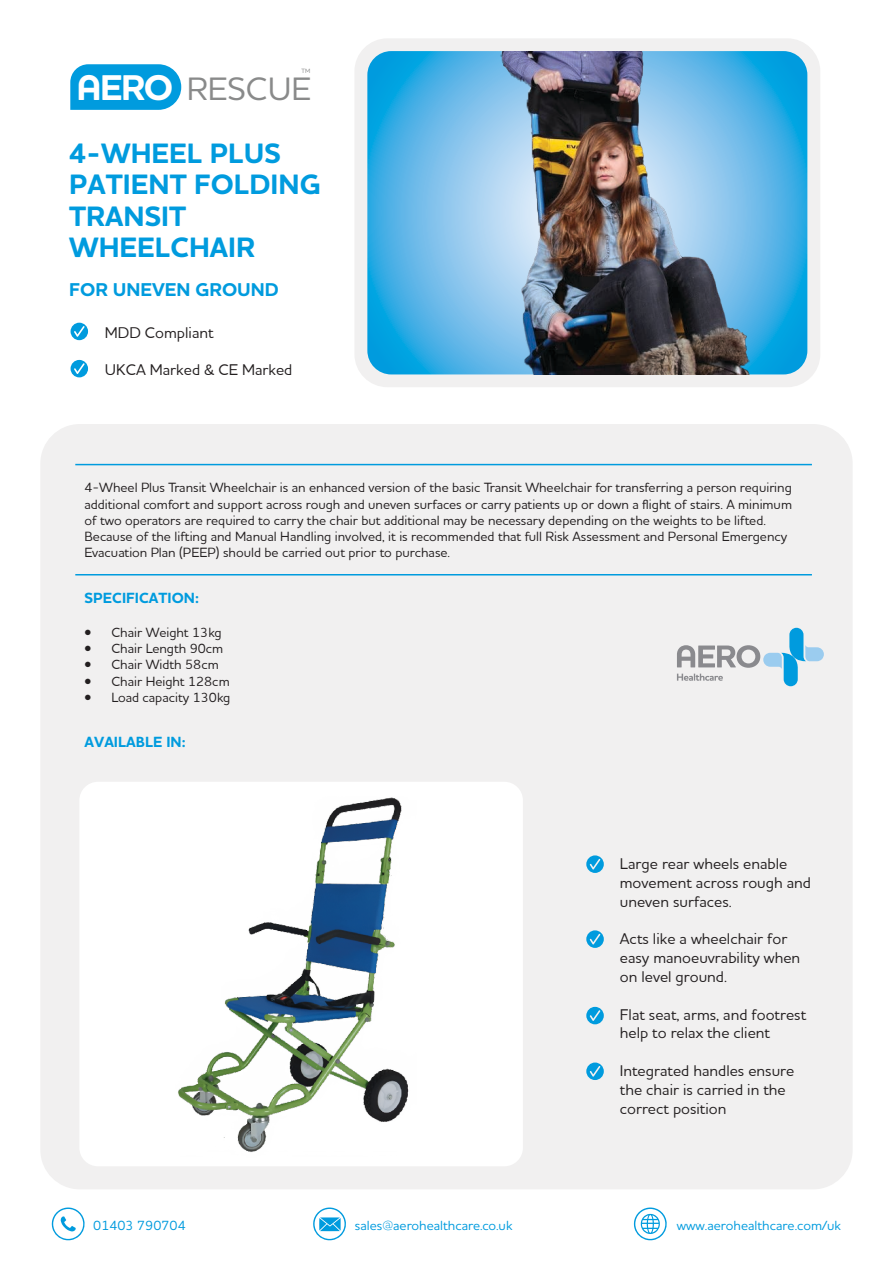
<style>
.page{position:relative;width:893px;height:1263px;background:#fff}
.page>*{position:absolute;margin:0;border:0;box-sizing:border-box;transform-origin:0 0}
.t1{font:500 33px "Houschka Pro";color:#898a8a}
.t2{font:700 28.5px/31.5px "Houschka Pro";color:#009bde}
.t3{font:700 18.9px "Houschka Pro";color:#009bde}
.t4{font:500 15.6px/18.8px "Houska Pro Aero";color:#231f20}
.t5{font:700 15px "Houschka Pro";color:#009bde}
.t6{font:500 13.5px/16.2px "Houska Pro Aero";color:#231f20}
.t7{font:500 13.5px "Houschka Pro";color:#009bde}
.t8{font:500 6.3px "Houschka Pro";color:#898a8a}
.s1{font-weight:700;font-size:36.45px;color:#fff}
</style>
<div class="page">
<div style="left:354px;top:38px;width:466px;height:349px;background:#f1f0f0;border-radius:33px"></div>
<div style="left:40px;top:424px;width:813px;height:765px;background:#f1f0f0;border-radius:39px"></div>
<svg style="left:677px;top:628px;width:147px;height:58px"></svg>
<hr style="left:75px;top:574px;width:737px;height:1px;background:#009bde">
<hr style="left:75px;top:464px;width:737px;height:1px;background:#009bde">
<svg style="left:634px;top:1207px;width:33px;height:33px"></svg>
<svg style="left:313px;top:1207px;width:33px;height:33px"></svg>
<svg style="left:52px;top:1207px;width:33px;height:33px"></svg>
<div style="left:79px;top:782px;width:444px;height:384px;background:#fff;border-radius:19px"></div>
<svg style="left:71px;top:323px;width:17px;height:17px"></svg>
<svg style="left:71px;top:360px;width:17px;height:17px"></svg>
<svg style="left:70px;top:64px;width:111px;height:46px;background:#11a1e0"></svg>
<svg style="left:367px;top:51px;width:440px;height:323px;background:#53b5e7"></svg>
<img style="left:501px;top:51px;width:272px;height:323px">
<svg style="left:586px;top:855px;width:18px;height:18px"></svg>
<svg style="left:586px;top:930px;width:18px;height:18px"></svg>
<svg style="left:586px;top:1007px;width:18px;height:17px"></svg>
<svg style="left:586px;top:1062px;width:18px;height:18px"></svg>
<img style="left:178px;top:797px;width:231px;height:355px">
<p class="t8" style="left:302px;top:67px;width:10px">TM</p>
<h1 class="t1" style="left:76px;top:68px;width:236px"><span class="s1">AERO</span> RESCUE</h1>
<h2 class="t2" style="left:69px;top:138px;width:253px">4-WHEEL PLUS<br>PATIENT FOLDING<br>TRANSIT<br>WHEELCHAIR</h2>
<h3 class="t3" style="left:69px;top:278px;width:211px">FOR UNEVEN GROUND</h3>
<p class="t4" style="left:105px;top:323px;width:110px">MDD Compliant</p>
<p class="t4" style="left:105px;top:360px;width:189px">UKCA Marked &amp; CE Marked</p>
<p class="t6" style="left:84px;top:479px;width:709px">4-Wheel Plus Transit Wheelchair is an enhanced version of the basic Transit Wheelchair for transferring a person requiring additional comfort and support across rough and uneven surfaces or carry patients up or down a flight of stairs. A minimum of two operators are required to carry the chair but additional may be necessary depending on the weights to be lifted.<br>Because of the lifting and Manual Handling involved, it is recommended that full Risk Assessment and Personal Emergency Evacuation Plan (PEEP) should be carried out prior to purchase.</p>
<p class="t5" style="left:85px;top:588px;width:116px">SPECIFICATION:</p>
<p class="t6" style="left:84px;top:624px;width:139px">• Chair Weight 13kg</p>
<p class="t6" style="left:84px;top:640px;width:140px">• Chair Length 90cm</p>
<p class="t6" style="left:84px;top:656px;width:136px">• Chair Width 58cm</p>
<p class="t6" style="left:84px;top:673px;width:147px">• Chair Height 128cm</p>
<p class="t6" style="left:84px;top:689px;width:147px">• Load capacity 130kg</p>
<p class="t5" style="left:85px;top:732px;width:103px">AVAILABLE IN:</p>
<p class="t4" style="left:620px;top:854px;width:193px">Large rear wheels enable movement across rough and uneven surfaces.</p>
<p class="t4" style="left:620px;top:929px;width:182px">Acts like a wheelchair for easy manoeuvrability when on level ground.</p>
<p class="t4" style="left:620px;top:1004px;width:188px">Flat seat, arms, and footrest help to relax the client</p>
<p class="t4" style="left:620px;top:1061px;width:176px">Integrated handles ensure the chair is carried in the correct position</p>
<p class="t7" style="left:93px;top:1217px;width:94px">01403 790704</p>
<p class="t7" style="left:355px;top:1217px;width:159px">sales@aerohealthcare.co.uk</p>
<p class="t7" style="left:677px;top:1217px;width:166px">www.aerohealthcare.com/uk</p>
</div>
